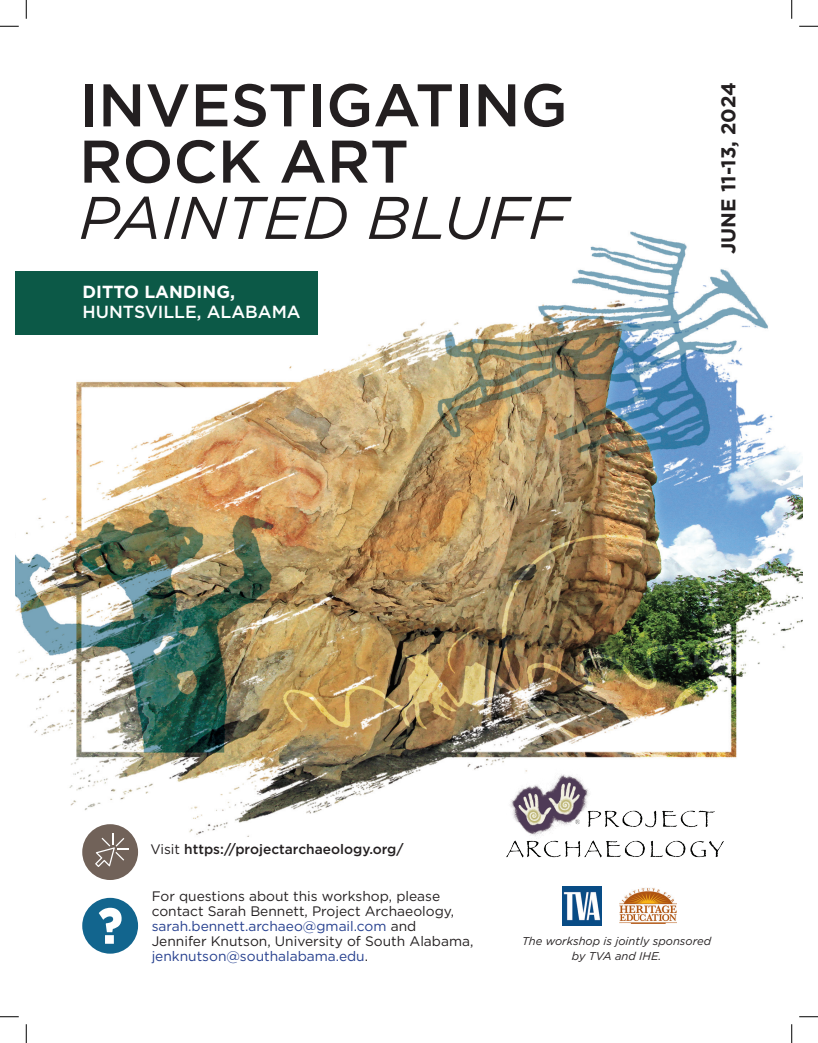
<style>
.page{position:relative;width:818px;height:1043px;background:#fff}
.page>*{position:absolute;margin:0;border:0;box-sizing:border-box;transform-origin:0 0}
.t1{font:500 60px "Gotham HTF";color:#231f20}
.t2{font:italic 60px "Gotham HTF";color:#231f20}
.t3{font:700 20px "Gotham HTF";color:#231f20}
.t4{font:500 17.5px "Gotham HTF";color:#fff}
.t5{font:700 17.5px "Gotham HTF";color:#fff}
.t6{font:13.75px/15px "Gotham HTF";color:#231f20}
.t7{font:500 13.75px "Gotham HTF";color:#231f20}
.t8{font:italic 11.25px/15px "Gotham HTF";color:#231f20;text-align:center}
.s1{font-weight:400}
.s2{color:#253f8e}
</style>
<div class="page">
<img style="left:15px;top:231px;width:787px;height:612px">
<img style="left:619px;top:888px;width:57px;height:35px">
<div style="left:15px;top:271px;width:303px;height:63px;background:#0c5947"></div>
<img style="left:562px;top:888px;width:39px;height:37px">
<img style="left:483px;top:752px;width:263px;height:136px">
<div style="left:82px;top:897px;width:56px;height:56px;background:#12658e;border-radius:50%"></div>
<svg style="left:99px;top:907px;width:23px;height:36px"></svg>
<div style="left:82px;top:824px;width:56px;height:56px;background:#716259;border-radius:50%"></div>
<svg style="left:95px;top:833px;width:33px;height:34px"></svg>
<svg style="left:0;top:25px;width:19px;height:2px"></svg>
<svg style="left:799px;top:25px;width:19px;height:2px"></svg>
<svg style="left:0;top:1016px;width:19px;height:1px"></svg>
<svg style="left:799px;top:1016px;width:19px;height:1px"></svg>
<svg style="left:25px;top:0;width:2px;height:19px"></svg>
<svg style="left:25px;top:1024px;width:2px;height:18px"></svg>
<svg style="left:791px;top:0;width:1px;height:19px"></svg>
<svg style="left:791px;top:1024px;width:1px;height:18px"></svg>
<p class="t1" style="left:79px;top:71px;width:490px">INVESTIGATING</p>
<p class="t1" style="left:79px;top:127px;width:331px">ROCK ART</p>
<p class="t2" style="left:79px;top:184px;width:490px">PAINTED BLUFF</p>
<p class="t5" style="left:82px;top:282px;width:154px">DITTO LANDING,</p>
<p class="t4" style="left:82px;top:302px;width:220px">HUNTSVILLE, ALABAMA</p>
<p class="t3" style="left:717px;top:254px;width:173px;rotate:-90deg">JUNE 11-13, 2024</p>
<p class="t7" style="left:150px;top:841px;width:255px"><span class="s1">Visit</span> https://projectarchaeology.org/</p>
<p class="t6" style="left:152px;top:888px;width:323px">For questions about this workshop, please contact Sarah Bennett, Project Archaeology, <span class="s2">sarah.bennett.archaeo@gmail.com</span> and Jennifer Knutson, University of South Alabama, <span class="s2">jenknutson@southalabama.edu</span>.</p>
<p class="t8" style="left:522px;top:933px;width:191px">The workshop is jointly sponsored by TVA and IHE.</p>
</div>
